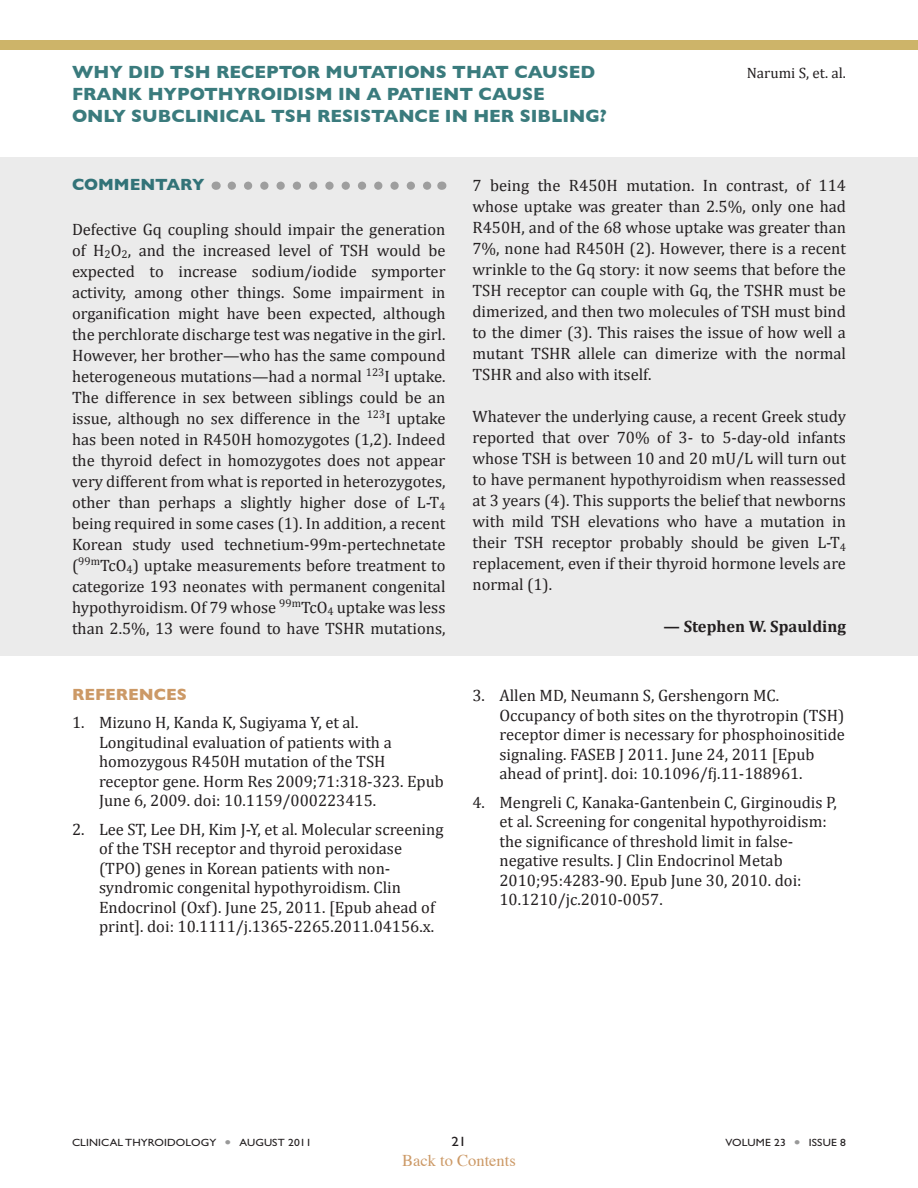
<style>
.page{position:relative;width:918px;height:1188px;background:#fff}
.page>*{position:absolute;margin:0;border:0;box-sizing:border-box;transform-origin:0 0}
.Topic_Header_page_2{font:700 18px/21.6px "Gill Sans";color:#3a7b7d}
.body_summary{font:16.5px/21px "Cambria";color:#231f20;text-align:justify}
.commentary_bullet{font:16.5px/19.5px "Cambria";color:#231f20}
.commentary_name{font:700 16.5px "Cambria";color:#231f20}
.t1{font:16.5px "Times";color:#c96}
.Commentary{font:700 16.5px "Gill Sans";color:#327378}
.commentary_reference{font:700 16.5px "Gill Sans";color:#c96}
.Topic_Header_page_2-2{font:15px "Cambria";color:#231f20}
.t2{font:13.5px "Gill Sans Std";color:#231f20;scale:1.1 1}
.t3{font:10.5px "Gill Sans Std";letter-spacing:.01em;color:#231f20;scale:1.1 1}
.s1{color:#999}
</style>
<div class="page">
<div style="left:0;top:158px;width:918px;height:498px;background:#ebebeb"></div>
<div style="left:0;top:40px;width:918px;height:10px;background:#cdb469"></div>
<svg style="left:232px;top:182px;width:200px;height:8px"></svg>
<p class="Topic_Header_page_2" style="left:72px;top:61px;width:525px">WHY DID TSH RECEPTOR MUTATIONS THAT CAUSED</p>
<p class="Topic_Header_page_2-2" style="left:747px;top:64px;width:101px">Narumi S, et. al.</p>
<p class="Topic_Header_page_2" style="left:72px;top:83px;width:536px">FRANK HYPOTHYROIDISM IN A PATIENT CAUSE<br>ONLY SUBCLINICAL TSH RESISTANCE IN HER SIBLING?</p>
<p class="Commentary" style="left:72px;top:175px;width:134px">COMMENTARY</p>
<p class="body_summary" style="left:72px;top:219px;width:375px">Defective Gq coupling should impair the generation of H<sub>2</sub>O<sub>2</sub>, and the increased level of TSH would be expected to increase sodium/iodide symporter activity, among other things. Some impairment in organification might have been expected, although the perchlorate discharge test was negative in the girl.<br>However, her brother—who has the same compound heterogeneous mutations—had a normal <sup>123</sup>I uptake.<br>The difference in sex between siblings could be an issue, although no sex difference in the <sup>123</sup>I uptake has been noted in R450H homozygotes (1,2). Indeed the thyroid defect in homozygotes does not appear very different from what is reported in heterozygotes, other than perhaps a slightly higher dose of L-T<sub>4 </sub>being required in some cases (1). In addition, a recent Korean study used technetium-99m-pertechnetate (<sup>99m</sup>TcO<sub>4</sub>) uptake measurements before treatment to categorize 193 neonates with permanent congenital hypothyroidism. Of 79 whose <sup>99m</sup>TcO<sub>4</sub> uptake was less than 2.5%, 13 were found to have TSHR mutations,</p>
<p class="commentary_reference" style="left:72px;top:685px;width:116px">REFERENCES</p>
<p class="commentary_bullet" style="left:99px;top:713px;width:346px;text-indent:-27px">1. Mizuno H, Kanda K, Sugiyama Y, et al.<br>Longitudinal evaluation of patients with a homozygous R450H mutation of the TSH receptor gene. Horm Res 2009;71:318-323. Epub June 6, 2009. doi: 10.1159/000223415.</p>
<p class="commentary_bullet" style="left:99px;top:819px;width:346px;text-indent:-27px">2. Lee ST, Lee DH, Kim J-Y, et al. Molecular screening of the TSH receptor and thyroid peroxidase (TPO) genes in Korean patients with non&shy;syndromic congenital hypothyroidism. Clin Endocrinol (Oxf). June 25, 2011. [Epub ahead of print]. doi: 10.1111/j.1365-2265.2011.04156.x.</p>
<p class="body_summary" style="left:472px;top:175px;width:375px">7 being the R450H mutation. In contrast, of 114 whose uptake was greater than 2.5%, only one had R450H, and of the 68 whose uptake was greater than 7%, none had R450H (2). However, there is a recent wrinkle to the Gq story: it now seems that before the TSH receptor can couple with Gq, the TSHR must be dimerized, and then two molecules of TSH must bind to the dimer (3). This raises the issue of how well a mutant TSHR allele can dimerize with the normal TSHR and also with itself.</p>
<p class="body_summary" style="left:472px;top:406px;width:375px">Whatever the underlying cause, a recent Greek study reported that over 70% of 3- to 5-day-old infants whose TSH is between 10 and 20 mU/L will turn out to have permanent hypothyroidism when reassessed at 3 years (4). This supports the belief that newborns with mild TSH elevations who have a mutation in their TSH receptor probably should be given L-T<sub>4 </sub>replacement, even if their thyroid hormone levels are normal (1).</p>
<p class="commentary_name" style="left:664px;top:617px;width:184px">— Stephen W. Spaulding</p>
<p class="commentary_bullet" style="left:500px;top:686px;width:347px;text-indent:-27px">3. Allen MD, Neumann S, Gershengorn MC.<br>Occupancy of both sites on the thyrotropin (TSH) receptor dimer is necessary for phosphoinositide signaling. FASEB J 2011. June 24, 2011 [Epub ahead of print]. doi: 10.1096/fj.11-188961.</p>
<p class="commentary_bullet" style="left:500px;top:792px;width:339px;text-indent:-27px">4. Mengreli C, Kanaka-Gantenbein C, Girginoudis P, et al. Screening for congenital hypothyroidism: the significance of threshold limit in false&shy;negative results. J Clin Endocrinol Metab 2010;95:4283-90. Epub June 30, 2010. doi:<br>10.1210/jc.2010-0057.</p>
<p class="t3" style="left:72px;top:1137px;width:219px">CLINICAL THYROIDOLOGY <span class="s1">●</span> AUGUST 2011</p>
<p class="t2" style="left:451px;top:1134px;width:15px">21</p>
<p class="t3" style="left:726px;top:1137px;width:111px">VOLUME 23 <span class="s1">●</span> ISSUE 8</p>
<p class="t1" style="left:402px;top:1145px;width:115px">Back to Contents</p>
</div>
